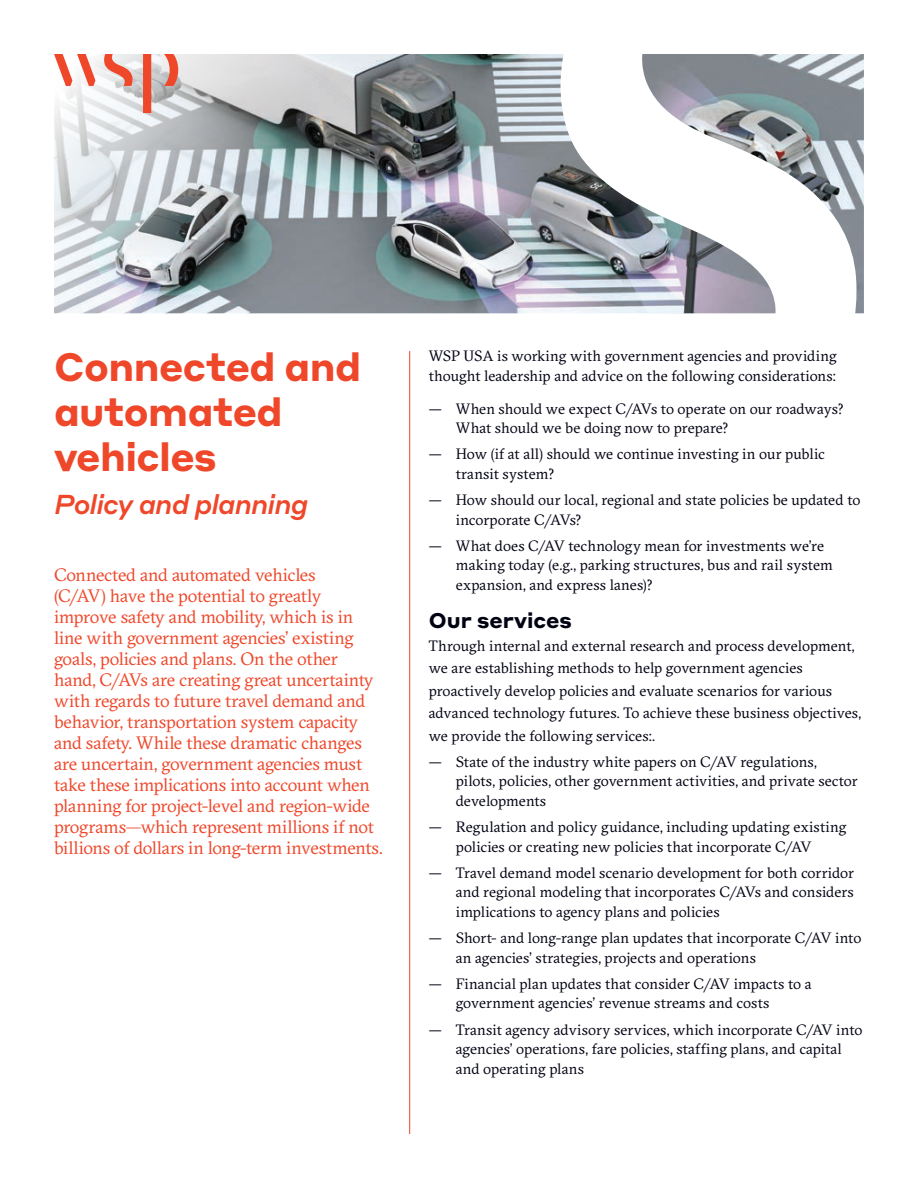
<style>
.page{position:relative;width:918px;height:1188px;background:#fff}
.page>*{position:absolute;margin:0;border:0;box-sizing:border-box;transform-origin:0 0}
.Intro_Header_Text{font:700 39px/45px "Styrene A";letter-spacing:-.015em;color:#ef472a}
.Intro_Header_Text-2{font:italic 500 27px "Styrene A";letter-spacing:-.035em;color:#ef472a}
.t1{font:700 21px "Styrene A";color:#000212}
.Intro_body_text_-3{font:18px/21px "GT Sectra";letter-spacing:-.015em;color:#ef472a}
.bullet{font:15px/19.5px "GT Sectra";letter-spacing:.005em;color:#000212}
.body{font:15px/22.5px "GT Sectra";letter-spacing:.005em;color:#000212}
.Intro_body_text_-3-2{font:15px/19.5px "GT Sectra";color:#000212}
.s1{font-weight:700}
</style>
<div class="page">
<img style="left:54px;top:54px;width:810px;height:259px">
<hr style="left:409px;top:351px;width:1px;height:783px;background:#ef472a">
<svg style="left:164px;top:54px;width:14px;height:32px"></svg>
<svg style="left:54px;top:54px;width:41px;height:32px"></svg>
<svg style="left:143px;top:54px;width:8px;height:59px"></svg>
<svg style="left:104px;top:54px;width:29px;height:32px"></svg>
<svg style="left:561px;top:54px;width:296px;height:260px"></svg>
<p class="Intro_Header_Text" style="left:54px;top:341px;width:309px">Connected and automated vehicles</p>
<p class="Intro_Header_Text-2" style="left:54px;top:481px;width:256px">Policy and planning</p>
<p class="Intro_body_text_-3" style="left:54px;top:564px;width:330px">Connected and automated vehicles<br>(C/AV) have the potential to greatly improve safety and mobility, which is in line with government agencies’ existing goals, policies and plans. On the other hand, C/AVs are creating great uncertainty with regards to future travel demand and behavior, transportation system capacity and safety. While these dramatic changes are uncertain, government agencies must take these implications into account when planning for project-level and region-wide programs—which represent millions if not billions of dollars in long-term investments.</p>
<p class="Intro_body_text_-3-2" style="left:429px;top:347px;width:409px">WSP USA is working with government agencies and providing thought leadership and advice on the following considerations:</p>
<p class="bullet" style="left:456px;top:399px;width:389px;text-indent:-27px"><span class="s1">—</span> When should we expect C/AVs to operate on our roadways?<br>What should we be doing now to prepare?</p>
<p class="bullet" style="left:456px;top:445px;width:370px;text-indent:-27px"><span class="s1">—</span> How (if at all) should we continue investing in our public transit system?</p>
<p class="bullet" style="left:456px;top:491px;width:406px;text-indent:-27px"><span class="s1">—</span> How should our local, regional and state policies be updated to incorporate C/AVs?</p>
<p class="bullet" style="left:456px;top:536px;width:379px;text-indent:-27px"><span class="s1">—</span> What does C/AV technology mean for investments we’re making today (e.g., parking structures, bus and rail system expansion, and express lanes)?</p>
<h2 class="t1" style="left:429px;top:603px;width:145px">Our services</h2>
<p class="body" style="left:429px;top:635px;width:434px">Through internal and external research and process development, we are establishing methods to help government agencies proactively develop policies and evaluate scenarios for various advanced technology futures. To achieve these business objectives, we provide the following services:.</p>
<p class="bullet" style="left:456px;top:752px;width:403px;text-indent:-27px"><span class="s1">—</span> State of the industry white papers on C/AV regulations, pilots, policies, other government activities, and private sector developments</p>
<p class="bullet" style="left:429px;top:818px;width:419px;text-align:center"><span class="s1">—</span> Regulation and policy guidance, including updating existing policies or creating new policies that incorporate C/AV</p>
<p class="bullet" style="left:456px;top:863px;width:400px;text-align:justify;text-indent:-27px"><span class="s1">—</span> Travel demand model scenario development for both corridor and regional modeling that incorporates C/AVs and considers implications to agency plans and policies</p>
<p class="bullet" style="left:456px;top:929px;width:407px;text-indent:-27px"><span class="s1">—</span> Short- and long-range plan updates that incorporate C/AV into an agencies’ strategies, projects and operations</p>
<p class="bullet" style="left:456px;top:974px;width:357px;text-indent:-27px"><span class="s1">—</span> Financial plan updates that consider C/AV impacts to a government agencies’ revenue streams and costs</p>
<p class="bullet" style="left:456px;top:1020px;width:408px;text-indent:-27px"><span class="s1">—</span> Transit agency advisory services, which incorporate C/AV into agencies’ operations, fare policies, staffing plans, and capital and operating plans</p>
</div>
